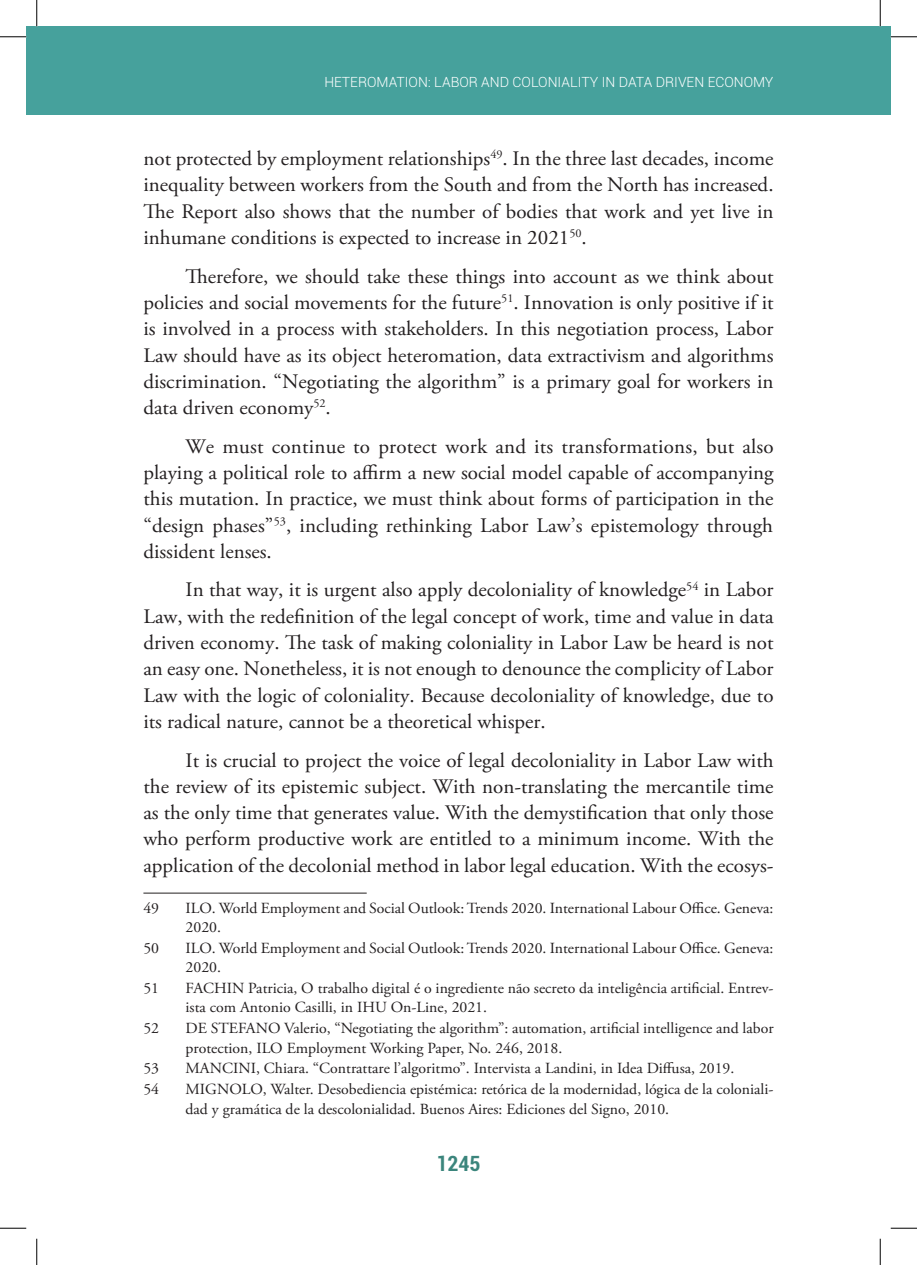
<style>
.page{position:relative;width:917px;height:1265px;background:#fff}
.page>*{position:absolute;margin:0;border:0;box-sizing:border-box;transform-origin:0 0}
.t1{font:700 condensed 21px "Roboto";color:#3b857c}
.t2{font:20.65px/26.2px "Adobe Garamond Pro";color:#231f20;text-align:justify}
.t3{font:15.4px/19.2px "Adobe Garamond Pro";color:#231f20}
.t4{font:300 14px "Roboto";color:#fff}
</style>
<div class="page">
<div style="left:27px;top:27px;width:863px;height:88px;background:#46a19c"></div>
<hr style="left:143px;top:892px;width:224px;height:1px;background:#231f20">
<svg style="left:0;top:36px;width:26px;height:1px"></svg>
<svg style="left:891px;top:36px;width:26px;height:1px"></svg>
<svg style="left:0;top:1227px;width:26px;height:1px"></svg>
<svg style="left:891px;top:1227px;width:26px;height:1px"></svg>
<svg style="left:36px;top:0;width:1px;height:26px"></svg>
<svg style="left:36px;top:1238px;width:1px;height:26px"></svg>
<svg style="left:880px;top:0;width:1px;height:26px"></svg>
<svg style="left:880px;top:1238px;width:1px;height:26px"></svg>
<p class="t4" style="left:324px;top:72px;width:451px">HETEROMATION: LABOR AND COLONIALITY IN DATA DRIVEN ECONOMY</p>
<p class="t2" style="left:143px;top:146px;width:632px">not protected by employment relationships<sup>49</sup>. In the three last decades, income inequality between workers from the South and from the North has increased.<br>The Report also shows that the number of bodies that work and yet live in inhumane conditions is expected to increase in 2021<sup>50</sup>.</p>
<p class="t2" style="left:143px;top:264px;width:632px;text-indent:42px">Therefore, we should take these things into account as we think about policies and social movements for the future<sup>51</sup>. Innovation is only positive if it is involved in a process with stakeholders. In this negotiation process, Labor Law should have as its object heteromation, data extractivism and algorithms discrimination. “Negotiating the algorithm” is a primary goal for workers in data driven economy<sup>52</sup>.</p>
<p class="t2" style="left:143px;top:433px;width:632px;text-indent:42px">We must continue to protect work and its transformations, but also playing a political role to affirm a new social model capable of accompanying this mutation. In practice, we must think about forms of participation in the “design phases”<sup>53</sup>, including rethinking Labor Law’s epistemology through dissident lenses.</p>
<p class="t2" style="left:143px;top:577px;width:632px;text-indent:42px">In that way, it is urgent also apply decoloniality of knowledge<sup>54</sup> in Labor Law, with the redefinition of the legal concept of work, time and value in data driven economy. The task of making coloniality in Labor Law be heard is not an easy one. Nonetheless, it is not enough to denounce the complicity of Labor Law with the logic of coloniality. Because decoloniality of knowledge, due to its radical nature, cannot be a theoretical whisper.</p>
<p class="t2" style="left:143px;top:747px;width:632px;text-indent:42px">It is crucial to project the voice of legal decoloniality in Labor Law with the review of its epistemic subject. With non-translating the mercantile time as the only time that generates value. With the demystification that only those who perform productive work are entitled to a minimum income. With the application of the decolonial method in labor legal education. With the ecosys-</p>
<p class="t3" style="left:143px;top:898px;width:17px">49</p>
<p class="t3" style="left:186px;top:898px;width:589px">ILO. World Employment and Social Outlook: Trends 2020. International Labour Office. Geneva:<br>2020.</p>
<p class="t3" style="left:143px;top:938px;width:17px">50</p>
<p class="t3" style="left:186px;top:938px;width:589px">ILO. World Employment and Social Outlook: Trends 2020. International Labour Office. Geneva:<br>2020.</p>
<p class="t3" style="left:143px;top:978px;width:17px">51</p>
<p class="t3" style="left:186px;top:978px;width:589px">FACHIN Patricia, O trabalho digital é o ingrediente não secreto da inteligência artificial. Entrev&shy;ista com Antonio Casilli, in IHU On-Line, 2021.</p>
<p class="t3" style="left:143px;top:1019px;width:17px">52</p>
<p class="t3" style="left:186px;top:1019px;width:589px">DE STEFANO Valerio, “Negotiating the algorithm”: automation, artificial intelligence and labor protection, ILO Employment Working Paper, No. 246, 2018.</p>
<p class="t3" style="left:143px;top:1059px;width:17px">53</p>
<p class="t3" style="left:186px;top:1059px;width:550px">MANCINI, Chiara. “Contrattare l’algoritmo”. Intervista a Landini, in Idea Diffusa, 2019.</p>
<p class="t3" style="left:143px;top:1080px;width:17px">54</p>
<p class="t3" style="left:186px;top:1080px;width:589px">MIGNOLO, Walter. Desobediencia epistémica: retórica de la modernidad, lógica de la coloniali&shy;dad y gramática de la descolonialidad. Buenos Aires: Ediciones del Signo, 2010.</p>
<p class="t1" style="left:436px;top:1148px;width:46px">1245</p>
</div>
